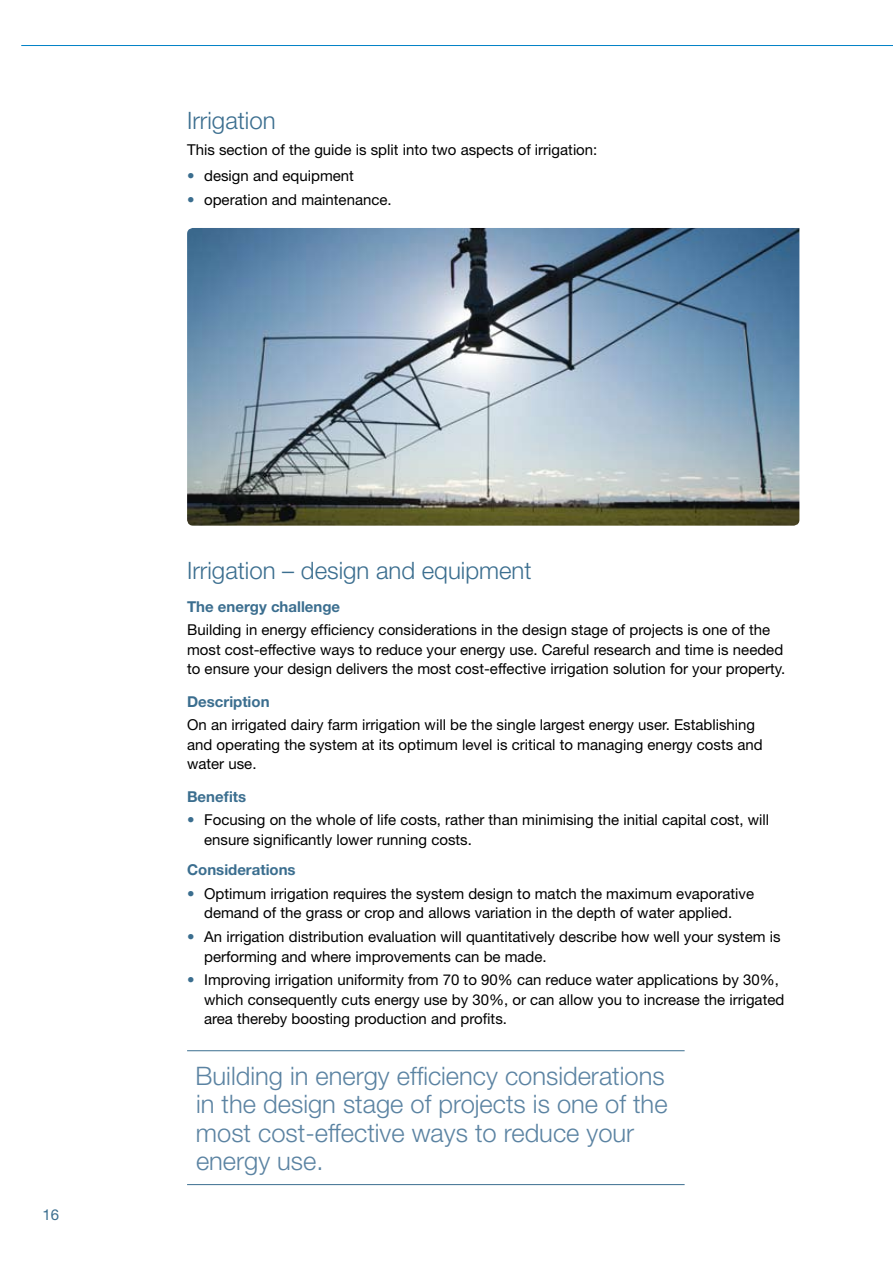
<style>
.page{position:relative;width:893px;height:1263px;background:#fff}
.page>*{position:absolute;margin:0;border:0;box-sizing:border-box;transform-origin:0 0}
.t1{font:300 25.5px/28.5px "Helvetica Neue LT";color:#5b83a2}
.t2{font:300 24px "Helvetica Neue LT";color:#3b6e8f}
.t3{font:15px/19.5px "Helvetica Neue LT";color:#000}
.t4{font:700 15px "Helvetica Neue LT";color:#3b6e8f}
.t5{font:15px "Helvetica Neue LT";color:#3b6e8f}
.s1{color:#3b6e8f}
</style>
<div class="page">
<hr style="left:21px;top:45px;width:872px;height:1px;background:#0081c6">
<hr style="left:187px;top:1184px;width:498px;height:1px;background:#3b6e8f">
<hr style="left:187px;top:1050px;width:498px;height:1px;background:#3b6e8f">
<img style="left:187px;top:228px;width:612px;height:298px">
<h2 class="t2" style="left:187px;top:106px;width:90px">Irrigation</h2>
<p class="t3" style="left:187px;top:140px;width:412px">This section of the guide is split into two aspects of irrigation:</p>
<p class="t3" style="left:187px;top:166px;width:168px"><span class="s1">•</span> design and equipment</p>
<p class="t3" style="left:187px;top:190px;width:206px"><span class="s1">•</span> operation and maintenance.</p>
<p class="t5" style="left:43px;top:1206px;width:18px">16</p>
<h2 class="t2" style="left:187px;top:556px;width:346px">Irrigation – design and equipment</h2>
<p class="t4" style="left:187px;top:597px;width:155px">The energy challenge</p>
<p class="t3" style="left:187px;top:620px;width:600px">Building in energy efficiency considerations in the design stage of projects is one of the most cost-effective ways to reduce your energy use. Careful research and time is needed to ensure your design delivers the most cost-effective irrigation solution for your property.</p>
<p class="t4" style="left:187px;top:692px;width:84px">Description</p>
<p class="t3" style="left:187px;top:715px;width:577px">On an irrigated dairy farm irrigation will be the single largest energy user. Establishing and operating the system at its optimum level is critical to managing energy costs and water use.</p>
<p class="t4" style="left:187px;top:787px;width:61px">Benefits</p>
<p class="t3" style="left:204px;top:810px;width:567px;text-indent:-17px"><span class="s1">•</span> Focusing on the whole of life costs, rather than minimising the initial capital cost, will ensure significantly lower running costs.</p>
<p class="t4" style="left:187px;top:860px;width:110px">Considerations</p>
<p class="t3" style="left:187px;top:883px;width:568px;text-align:center"><span class="s1">•</span> Optimum irrigation requires the system design to match the maximum evaporative demand of the grass or crop and allows variation in the depth of water applied.</p>
<p class="t3" style="left:204px;top:927px;width:578px;text-indent:-17px"><span class="s1">•</span> An irrigation distribution evaluation will quantitatively describe how well your system is performing and where improvements can be made.</p>
<p class="t3" style="left:204px;top:970px;width:582px;text-indent:-17px"><span class="s1">•</span> Improving irrigation uniformity from 70 to 90% can reduce water applications by 30%, which consequently cuts energy use by 30%, or can allow you to increase the irrigated area thereby boosting production and profits.</p>
<h1 class="t1" style="left:196px;top:1061px;width:473px">Building in energy efficiency considerations in the design stage of projects is one of the most cost-effective ways to reduce your energy use.</h1>
</div>
